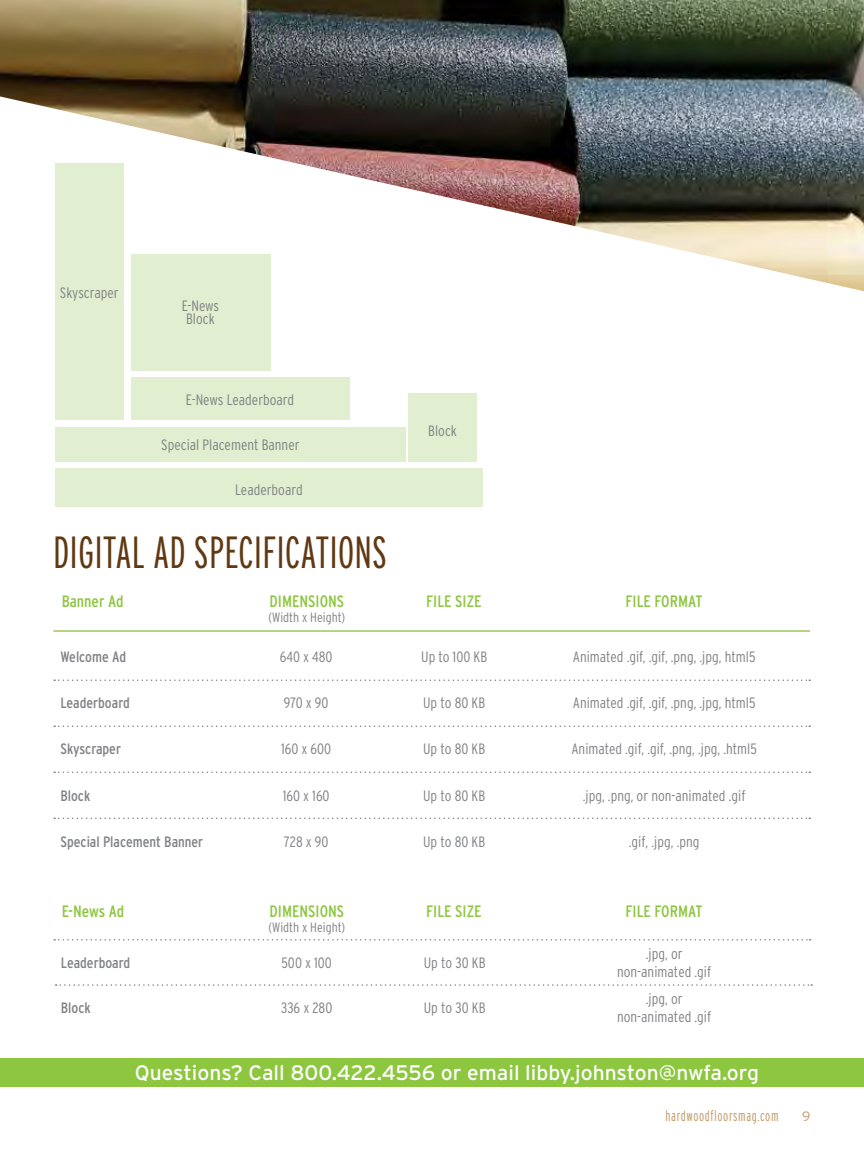
<style>
.page{position:relative;width:864px;height:1175px;background:#fff}
.page>*{position:absolute;margin:0;border:0;box-sizing:border-box;transform-origin:0 0}
.t1{font:300 extra-condensed 45px "Interstate";color:#603913}
.t2{font:21px "Interstate";color:#fff}
.t3{font:condensed 16.5px "Interstate";color:#8dc63f}
.t4{font:300 condensed 15px/18px "Interstate";color:#808285;text-align:center}
.t5{font:condensed 15px "Interstate";color:#808285}
.t6{font:300 extra-condensed 15px "Interstate";letter-spacing:.04em;color:#c49a6c}
.t7{font:300 condensed 13.5px "Interstate";color:#808285}
.t8{font:300 13.5px "Interstate";color:#c49a6c}
</style>
<div class="page">
<svg style="left:54px;top:679px;width:756px;height:2px"></svg>
<svg style="left:54px;top:725px;width:756px;height:2px"></svg>
<svg style="left:54px;top:771px;width:756px;height:2px"></svg>
<svg style="left:54px;top:817px;width:756px;height:2px"></svg>
<hr style="left:53px;top:630px;width:757px;height:1px;background:#8dc63f">
<svg style="left:54px;top:939px;width:757px;height:1px"></svg>
<svg style="left:56px;top:984px;width:756px;height:1px"></svg>
<div style="left:55px;top:468px;width:428px;height:39px;background:#e1eecf"></div>
<div style="left:55px;top:164px;width:69px;height:256px;background:#e1eecf"></div>
<div style="left:408px;top:393px;width:69px;height:68px;background:#e1eecf"></div>
<div style="left:55px;top:427px;width:351px;height:34px;background:#e1eecf"></div>
<div style="left:131px;top:254px;width:139px;height:116px;background:#e1eecf"></div>
<div style="left:131px;top:377px;width:218px;height:43px;background:#e1eecf"></div>
<img style="left:0;top:0;width:864px;height:291px">
<div style="left:0;top:1058px;width:864px;height:29px;background:#8dc63f"></div>
<p class="t4" style="left:60px;top:283px;width:60px">Skyscraper</p>
<p class="t4" style="left:182px;top:299px;width:39px;line-height:13.5px;text-align:left">E-News<br>Block</p>
<p class="t4" style="left:186px;top:390px;width:110px">E-News Leaderboard</p>
<p class="t4" style="left:161px;top:436px;width:140px">Special Placement Banner</p>
<p class="t4" style="left:235px;top:481px;width:69px">Leaderboard</p>
<h1 class="t1" style="left:53px;top:525px;width:336px">DIGITAL AD SPECIFICATIONS</h1>
<p class="t4" style="left:428px;top:422px;width:30px">Block</p>
<p class="t3" style="left:62px;top:591px;width:63px">Banner Ad</p>
<p class="t3" style="left:270px;top:591px;width:76px">DIMENSIONS</p>
<p class="t3" style="left:426px;top:591px;width:57px">FILE SIZE</p>
<p class="t3" style="left:626px;top:591px;width:78px">FILE FORMAT</p>
<p class="t7" style="left:269px;top:608px;width:78px">(Width x Height)</p>
<p class="t5" style="left:60px;top:647px;width:67px">Welcome Ad</p>
<p class="t4" style="left:280px;top:647px;width:54px">640 x 480</p>
<p class="t4" style="left:421px;top:647px;width:68px">Up to 100 KB</p>
<p class="t4" style="left:573px;top:647px;width:184px">Animated .gif, .gif, .png, .jpg, html5</p>
<p class="t5" style="left:60px;top:693px;width:71px">Leaderboard</p>
<p class="t4" style="left:284px;top:693px;width:46px">970 x 90</p>
<p class="t4" style="left:423px;top:693px;width:64px">Up to 80 KB</p>
<p class="t4" style="left:573px;top:693px;width:184px">Animated .gif, .gif, .png, .jpg, html5</p>
<p class="t5" style="left:60px;top:740px;width:62px">Skyscraper</p>
<p class="t4" style="left:281px;top:740px;width:52px">160 x 600</p>
<p class="t4" style="left:423px;top:740px;width:64px">Up to 80 KB</p>
<p class="t4" style="left:571px;top:740px;width:187px">Animated .gif, .gif, .png, .jpg, .html5</p>
<p class="t5" style="left:60px;top:786px;width:32px">Block</p>
<p class="t4" style="left:283px;top:786px;width:48px">160 x 160</p>
<p class="t4" style="left:423px;top:786px;width:64px">Up to 80 KB</p>
<p class="t4" style="left:583px;top:786px;width:164px">.jpg, .png, or non-animated .gif</p>
<p class="t5" style="left:60px;top:832px;width:144px">Special Placement Banner</p>
<p class="t4" style="left:284px;top:832px;width:46px">728 x 90</p>
<p class="t4" style="left:423px;top:832px;width:64px">Up to 80 KB</p>
<p class="t4" style="left:629px;top:832px;width:72px">.gif, .jpg, .png</p>
<p class="t3" style="left:62px;top:900px;width:64px">E-News Ad</p>
<p class="t3" style="left:270px;top:900px;width:76px">DIMENSIONS</p>
<p class="t3" style="left:426px;top:900px;width:57px">FILE SIZE</p>
<p class="t3" style="left:626px;top:900px;width:78px">FILE FORMAT</p>
<p class="t7" style="left:269px;top:918px;width:78px">(Width x Height)</p>
<p class="t5" style="left:61px;top:954px;width:71px">Leaderboard</p>
<p class="t4" style="left:281px;top:954px;width:52px">500 x 100</p>
<p class="t4" style="left:424px;top:954px;width:63px">Up to 30 KB</p>
<p class="t4" style="left:617px;top:945px;width:96px">.jpg, or non-animated .gif</p>
<p class="t5" style="left:61px;top:999px;width:32px">Block</p>
<p class="t4" style="left:281px;top:999px;width:53px">336 x 280</p>
<p class="t4" style="left:424px;top:999px;width:63px">Up to 30 KB</p>
<p class="t4" style="left:617px;top:990px;width:96px">.jpg, or non-animated .gif</p>
<h2 class="t2" style="left:135px;top:1059px;width:626px">Questions? Call 800.422.4556 or email libby.johnston@nwfa.org</h2>
<p class="t6" style="left:666px;top:1106px;width:114px">hardwoodfloorsmag.com</p>
<p class="t8" style="left:802px;top:1108px;width:10px">9</p>
</div>
